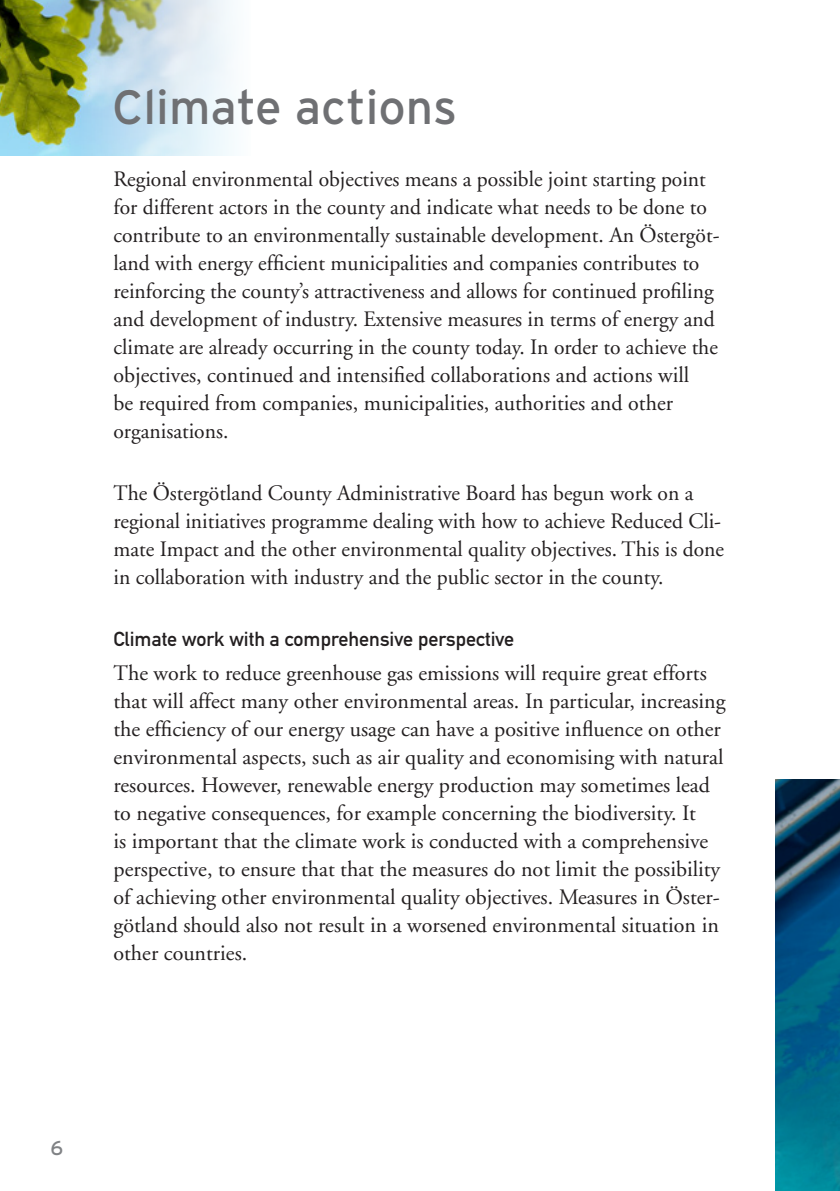
<style>
.page{position:relative;width:840px;height:1191px;background:#fff}
.page>*{position:absolute;margin:0;border:0;box-sizing:border-box;transform-origin:0 0}
.t1{font:48px "Interstate";color:#6f7073}
.t2{font:22.4px/28px "Adobe Garamond";color:#231f20}
.t3{font:22px/28px "Adobe Garamond";color:#231f20}
.t4{font:20px "DIN Mittelschrift Alternate";color:#231f20}
.t5{font:20px "Interstate";color:#808285}
</style>
<div class="page">
<img style="left:0;top:0;width:233px;height:156px">
<img style="left:775px;top:780px;width:64px;height:411px">
<h1 class="t1" style="left:112px;top:80px;width:346px">Climate actions</h1>
<p class="t3" style="left:113px;top:166px;width:607px">Regional environmental objectives means a possible joint starting point for different actors in the county and indicate what needs to be done to contribute to an environmentally sustainable development. An Östergöt&shy;land with energy efficient municipalities and companies contributes to reinforcing the county’s attractiveness and allows for continued profiling and development of industry. Extensive measures in terms of energy and climate are already occurring in the county today. In order to achieve the</p>
<p class="t2" style="left:113px;top:362px;width:577px">objectives, continued and intensified collaborations and actions will be required from companies, municipalities, authorities and other</p>
<p class="t3" style="left:113px;top:418px;width:116px">organisations.</p>
<p class="t3" style="left:113px;top:480px;width:611px">The Östergötland County Administrative Board has begun work on a regional initiatives programme dealing with how to achieve Reduced Cli&shy;mate Impact and the other environmental quality objectives. This is done in collaboration with industry and the public sector in the county.</p>
<p class="t4" style="left:113px;top:627px;width:402px">Climate work with a comprehensive perspective</p>
<p class="t3" style="left:113px;top:659px;width:613px">The work to reduce greenhouse gas emissions will require great efforts that will affect many other environmental areas. In particular, increasing the efficiency of our energy usage can have a positive influence on other environmental aspects, such as air quality and economising with natural resources. However, renewable energy production may sometimes lead to negative consequences, for example concerning the biodiversity. It<br>is important that the climate work is conducted with a comprehensive perspective, to ensure that that the measures do not limit the possibility of achieving other environmental quality objectives. Measures in Öster&shy;götland should also not result in a worsened environmental situation in other countries.</p>
<p class="t5" style="left:50px;top:1136px;width:14px">6</p>
</div>
